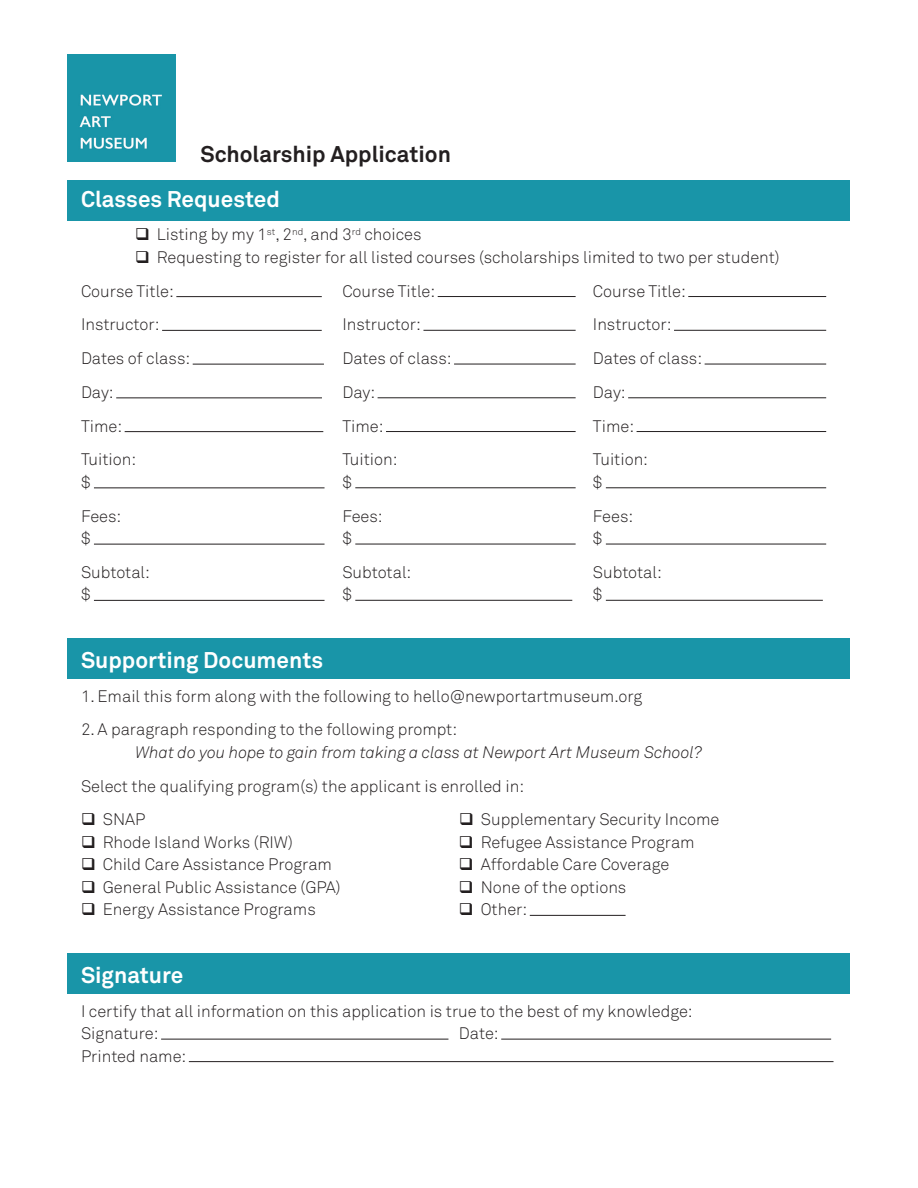
<style>
.page{position:relative;width:918px;height:1188px;background:#fff}
.page>*{position:absolute;margin:0;border:0;box-sizing:border-box;transform-origin:0 0}
.t1{font:700 22.5px "Akkurat Std";color:#fff}
.t2{font:700 22.5px "Akkurat Std";color:#231f20}
.t3{font:300 16.5px/33.8px "Akkurat Std";color:#231f20}
.t4{font:italic 300 16.5px "Akkurat Std";color:#231f20}
</style>
<div class="page">
<div style="left:68px;top:953px;width:782px;height:41px;background:#1995a8"></div>
<div style="left:68px;top:638px;width:782px;height:41px;background:#1995a8"></div>
<div style="left:68px;top:181px;width:782px;height:40px;background:#1995a8"></div>
<hr style="left:176px;top:296px;width:146px;height:1px;background:#231f20">
<hr style="left:162px;top:330px;width:160px;height:1px;background:#231f20">
<hr style="left:193px;top:364px;width:131px;height:1px;background:#231f20">
<hr style="left:116px;top:398px;width:206px;height:1px;background:#231f20">
<hr style="left:125px;top:431px;width:198px;height:1px;background:#231f20">
<hr style="left:94px;top:488px;width:231px;height:1px;background:#231f20">
<hr style="left:94px;top:544px;width:231px;height:1px;background:#231f20">
<hr style="left:94px;top:600px;width:231px;height:1px;background:#231f20">
<hr style="left:530px;top:915px;width:96px;height:1px;background:#231f20">
<hr style="left:161px;top:1039px;width:287px;height:1px;background:#231f20">
<hr style="left:501px;top:1039px;width:330px;height:1px;background:#231f20">
<hr style="left:189px;top:1061px;width:645px;height:1px;background:#231f20">
<img style="left:68px;top:54px;width:108px;height:108px">
<hr style="left:438px;top:296px;width:138px;height:1px;background:#231f20">
<hr style="left:423px;top:330px;width:153px;height:1px;background:#231f20">
<hr style="left:454px;top:364px;width:122px;height:1px;background:#231f20">
<hr style="left:378px;top:398px;width:198px;height:1px;background:#231f20">
<hr style="left:386px;top:431px;width:190px;height:1px;background:#231f20">
<hr style="left:355px;top:488px;width:221px;height:1px;background:#231f20">
<hr style="left:355px;top:544px;width:221px;height:1px;background:#231f20">
<hr style="left:355px;top:600px;width:217px;height:1px;background:#231f20">
<hr style="left:688px;top:296px;width:138px;height:1px;background:#231f20">
<hr style="left:674px;top:330px;width:152px;height:1px;background:#231f20">
<hr style="left:705px;top:364px;width:121px;height:1px;background:#231f20">
<hr style="left:628px;top:398px;width:198px;height:1px;background:#231f20">
<hr style="left:637px;top:431px;width:189px;height:1px;background:#231f20">
<hr style="left:606px;top:488px;width:220px;height:1px;background:#231f20">
<hr style="left:606px;top:544px;width:220px;height:1px;background:#231f20">
<hr style="left:606px;top:600px;width:217px;height:1px;background:#231f20">
<h1 class="t2" style="left:200px;top:140px;width:252px">Scholarship Application</h1>
<h1 class="t1" style="left:81px;top:185px;width:200px">Classes Requested</h1>
<p class="t3" style="left:135px;top:218px;width:288px">❑ Listing by my 1<sup>st</sup>, 2<sup>nd</sup>, and 3<sup>rd</sup> choices</p>
<p class="t3" style="left:81px;top:240px;width:700px;text-indent:54px">❑ Requesting to register for all listed courses (scholarships limited to two per student)<br>Course Title:<br>Instructor:<br>Dates of class:<br>Day:<br>Time:<br>Tuition:</p>
<p class="t3" style="left:81px;top:465px;width:42px">$<br>Fees:</p>
<p class="t3" style="left:81px;top:521px;width:71px">$<br>Subtotal:</p>
<p class="t3" style="left:81px;top:578px;width:11px">$</p>
<p class="t3" style="left:342px;top:274px;width:111px">Course Title:<br>Instructor:<br>Dates of class:<br>Day:<br>Time:<br>Tuition:</p>
<p class="t3" style="left:342px;top:465px;width:42px">$<br>Fees:</p>
<p class="t3" style="left:342px;top:521px;width:71px">$<br>Subtotal:</p>
<p class="t3" style="left:342px;top:578px;width:11px">$</p>
<p class="t3" style="left:593px;top:274px;width:111px">Course Title:<br>Instructor:<br>Dates of class:<br>Day:<br>Time:<br>Tuition:</p>
<p class="t3" style="left:593px;top:465px;width:42px">$<br>Fees:</p>
<p class="t3" style="left:593px;top:521px;width:71px">$<br>Subtotal:</p>
<p class="t3" style="left:593px;top:578px;width:11px">$</p>
<h1 class="t1" style="left:81px;top:646px;width:244px">Supporting Documents</h1>
<p class="t3" style="left:81px;top:679px;width:563px">1. Email this form along with the following to hello@newportartmuseum.org</p>
<p class="t3" style="left:81px;top:713px;width:378px">2. A paragraph responding to the following prompt:</p>
<p class="t4" style="left:135px;top:742px;width:569px">What do you hope to gain from taking a class at Newport Art Museum School?</p>
<p class="t3" style="left:81px;top:769px;width:445px">Select the qualifying program(s) the applicant is enrolled in:</p>
<p class="t3" style="left:81px;top:803px;width:66px">❑ SNAP</p>
<p class="t3" style="left:459px;top:803px;width:262px">❑ Supplementary Security Income</p>
<p class="t3" style="left:81px;top:825px;width:213px">❑ Rhode Island Works (RIW)</p>
<p class="t3" style="left:459px;top:825px;width:237px">❑ Refugee Assistance Program</p>
<p class="t3" style="left:81px;top:848px;width:253px">❑ Child Care Assistance Program</p>
<p class="t3" style="left:459px;top:848px;width:212px">❑ Affordable Care Coverage</p>
<p class="t3" style="left:81px;top:870px;width:261px">❑ General Public Assistance (GPA)</p>
<p class="t3" style="left:459px;top:870px;width:169px">❑ None of the options</p>
<p class="t3" style="left:81px;top:893px;width:236px">❑ Energy Assistance Programs</p>
<p class="t3" style="left:459px;top:893px;width:70px">❑ Other:</p>
<h1 class="t1" style="left:81px;top:961px;width:104px">Signature</h1>
<p class="t3" style="left:81px;top:1000px;width:613px;line-height:22.5px">I certify that all information on this application is true to the best of my knowledge:<br>Signature:</p>
<p class="t3" style="left:459px;top:1016px;width:41px">Date:</p>
<p class="t3" style="left:81px;top:1039px;width:107px">Printed name:</p>
</div>
